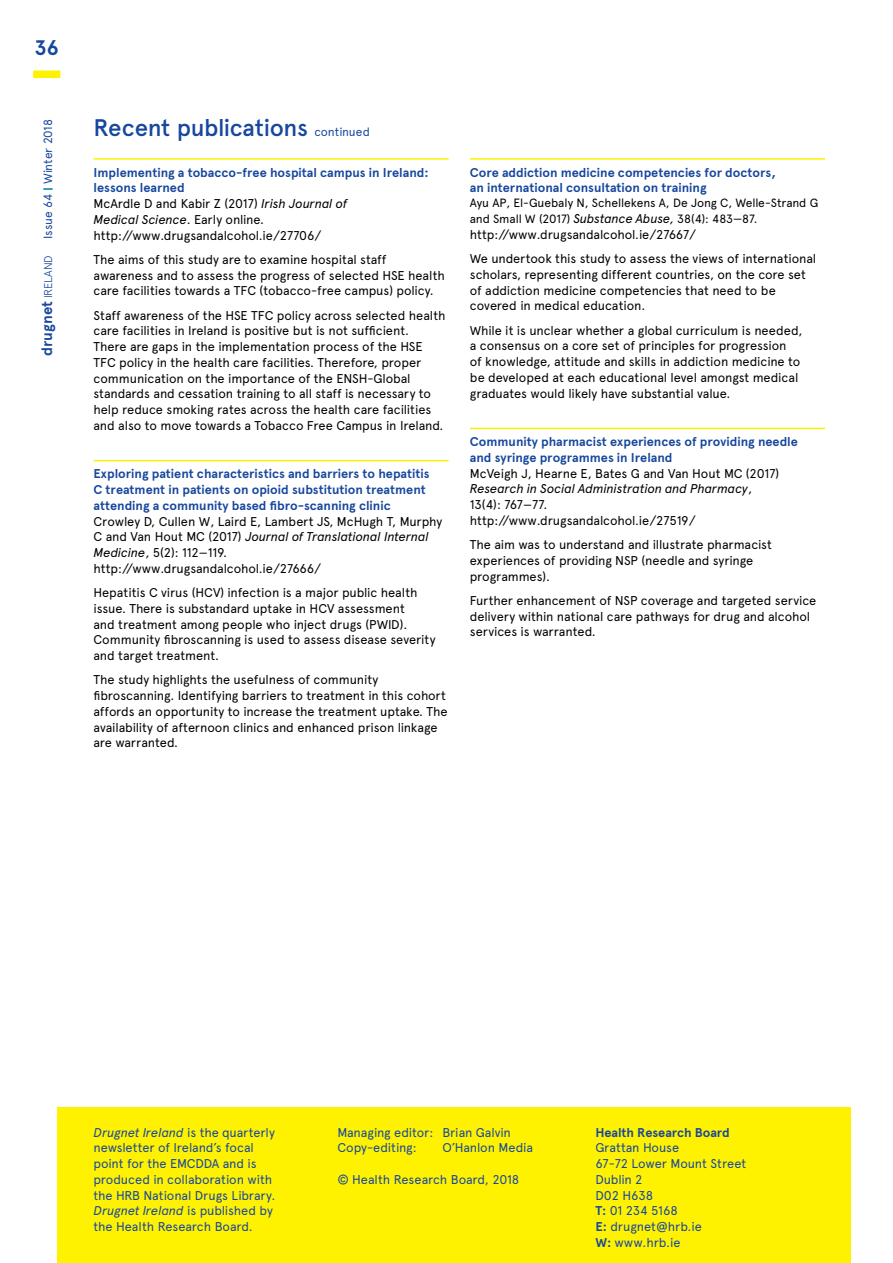
<style>
.page{position:relative;width:893px;height:1263px;background:#fff}
.page>*{position:absolute;margin:0;border:0;box-sizing:border-box;transform-origin:0 0}
.t1{font:500 24px "Apercu";letter-spacing:-.02em;color:#17479e}
.t2{font:700 21px "Apercu";color:#17479e}
.t3{font:700 15px "Apercu";color:#17479e}
.t4{font:12.75px/15.8px "Apercu";letter-spacing:-.01em;color:#000}
.t5{font:12.75px/15.8px "Apercu";letter-spacing:-.01em;color:#17479e}
.t6{font:700 12.75px/15.8px "Apercu";color:#17479e}
.t7{font:12px/15.8px "Apercu";letter-spacing:-.01em;color:#000}
.t8{font:12px "Apercu";letter-spacing:-.015em;color:#17479e}
.s1{font-weight:700;font-size:11.55px;color:#13899f}
.s2{font-weight:300;font-size:11.25px}
.s3{font-weight:400;font-size:12px}
.s4{font-weight:700;color:#17479e}
.s5{font-style:italic}
.s6{font-size:12px}
.s7{font-style:italic;font-size:12.75px}
.s8{font-weight:700}
</style>
<div class="page">
<div style="left:33px;top:71px;width:27px;height:7px;background:#fff200"></div>
<div style="left:57px;top:1108px;width:793px;height:155px;background:#fff200"></div>
<hr style="left:94px;top:158px;width:355px;height:2px;background:#fff200">
<hr style="left:94px;top:460px;width:355px;height:1px;background:#fff200">
<hr style="left:470px;top:158px;width:355px;height:2px;background:#fff200">
<hr style="left:470px;top:428px;width:355px;height:1px;background:#fff200">
<h2 class="t2" style="left:35px;top:35px;width:26px">36</h2>
<p class="t8" style="left:41px;top:239px;width:121px;rotate:-90deg">Issue 64 <span class="s1">|</span> Winter 2018</p>
<p class="t3" style="left:38px;top:356px;width:102px;rotate:-90deg">drugnet <span class="s2">IRELAND</span></p>
<h1 class="t1" style="left:94px;top:113px;width:278px">Recent publications <span class="s3">continued</span></h1>
<p class="t4" style="left:94px;top:164px;width:337px"><span class="s4">Implementing a tobacco-free hospital campus in Ireland: lessons learned<br></span>McArdle D and Kabir Z (2017) <span class="s5">Irish Journal of<br>Medical Science</span>. Early online. http://www.drugsandalcohol.ie/27706/</p>
<p class="t4" style="left:94px;top:251px;width:353px">The aims of this study are to examine hospital staff awareness and to assess the progress of selected HSE health care facilities towards a TFC (tobacco-free campus) policy.</p>
<p class="t4" style="left:94px;top:307px;width:354px">Staff awareness of the HSE TFC policy across selected health care facilities in Ireland is positive but is not sufficient.<br>There are gaps in the implementation process of the HSE TFC policy in the health care facilities. Therefore, proper communication on the importance of the ENSH-Global standards and cessation training to all staff is necessary to help reduce smoking rates across the health care facilities and also to move towards a Tobacco Free Campus in Ireland.</p>
<p class="t6" style="left:94px;top:466px;width:338px">Exploring patient characteristics and barriers to hepatitis<br>C treatment in patients on opioid substitution treatment attending a community based fibro-scanning clinic</p>
<p class="t4" style="left:94px;top:513px;width:350px">Crowley D, Cullen W, Laird E, Lambert JS, McHugh T, Murphy C and Van Hout MC (2017) <span class="s5">Journal of Translational Internal Medicine</span>, 5(2): 112<span class="s6">—</span>119. http://www.drugsandalcohol.ie/27666/</p>
<p class="t4" style="left:94px;top:585px;width:343px">Hepatitis C virus (HCV) infection is a major public health issue. There is substandard uptake in HCV assessment<br>and treatment among people who inject drugs (PWID).<br>Community fibroscanning is used to assess disease severity and target treatment.</p>
<p class="t4" style="left:94px;top:672px;width:356px">The study highlights the usefulness of community fibroscanning. Identifying barriers to treatment in this cohort affords an opportunity to increase the treatment uptake. The availability of afternoon clinics and enhanced prison linkage are warranted.</p>
<p class="t6" style="left:470px;top:164px;width:308px">Core addiction medicine competencies for doctors, an international consultation on training</p>
<p class="t7" style="left:470px;top:195px;width:350px">Ayu AP, El-Guebaly N, Schellekens A, De Jong C, Welle-Strand G and Small W (2017) <span class="s7">Substance Abuse,</span> 38(4): 483—87.</p>
<p class="t4" style="left:470px;top:222px;width:348px;line-height:24.3px">http://www.drugsandalcohol.ie/27667/<br>We undertook this study to assess the views of international</p>
<p class="t4" style="left:470px;top:266px;width:338px">scholars, representing different countries, on the core set of addiction medicine competencies that need to be covered in medical education.</p>
<p class="t4" style="left:470px;top:322px;width:334px">While it is unclear whether a global curriculum is needed, a consensus on a core set of principles for progression<br>of knowledge, attitude and skills in addiction medicine to be developed at each educational level amongst medical graduates would likely have substantial value.</p>
<p class="t6" style="left:470px;top:434px;width:330px">Community pharmacist experiences of providing needle and syringe programmes in Ireland</p>
<p class="t4" style="left:470px;top:465px;width:311px">McVeigh J, Hearne E, Bates G and Van Hout MC (2017)<br><span class="s5">Research in Social Administration and Pharmacy</span>, 13(4): 767<span class="s6">—</span>77.<br>http://www.drugsandalcohol.ie/27519/</p>
<p class="t4" style="left:470px;top:537px;width:303px">The aim was to understand and illustrate pharmacist experiences of providing NSP (needle and syringe programmes).</p>
<p class="t4" style="left:470px;top:592px;width:348px">Further enhancement of NSP coverage and targeted service delivery within national care pathways for drug and alcohol services is warranted.</p>
<p class="t5" style="left:94px;top:1124px;width:183px"><span class="s5">Drugnet Ireland</span> is the quarterly newsletter of Ireland’s focal point for the EMCDDA and is produced in collaboration with the HRB National Drugs Library.<br><span class="s5">Drugnet Ireland</span> is published by the Health Research Board.</p>
<p class="t5" style="left:337px;top:1124px;width:175px">Managing editor: Brian Galvin<br>Copy-editing:</p>
<p class="t5" style="left:442px;top:1140px;width:92px">O’Hanlon Media</p>
<p class="t5" style="left:337px;top:1171px;width:184px">© Health Research Board, 2018</p>
<p class="t6" style="left:595px;top:1124px;width:136px">Health Research Board</p>
<p class="t5" style="left:595px;top:1140px;width:153px">Grattan House<br>67-72 Lower Mount Street<br>Dublin 2<br>D02 H638<br><span class="s8">T:</span> 01 234 5168<br><span class="s8">E:</span> drugnet@hrb.ie<br><span class="s8">W:</span> www.hrb.ie</p>
</div>
